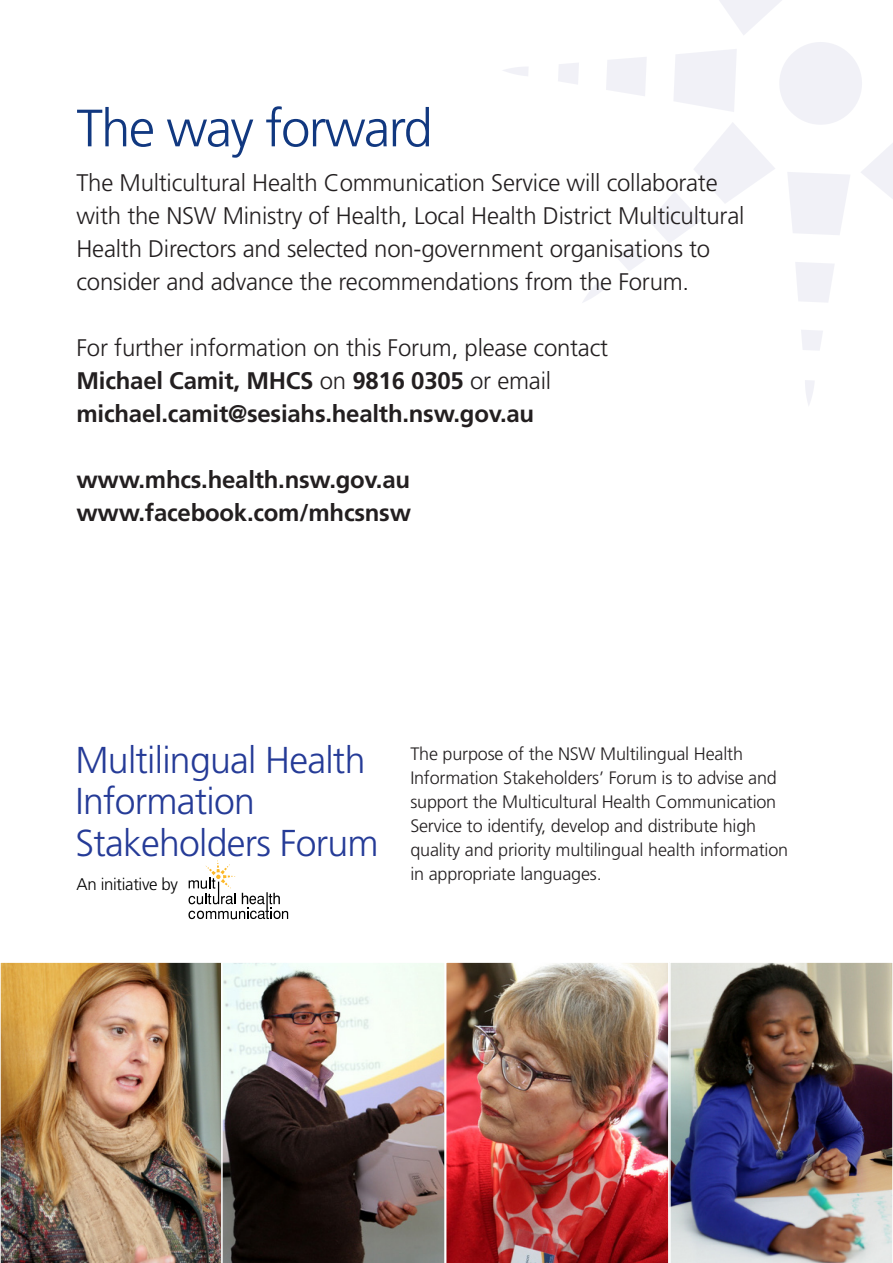
<style>
.page{position:relative;width:893px;height:1263px;background:#fff}
.page>*{position:absolute;margin:0;border:0;box-sizing:border-box;transform-origin:0 0}
.t1{font:300 52.5px "Frutiger LT Std";letter-spacing:-.03em;color:#113880}
.t2{font:300 37.35px "Frutiger LT Std";letter-spacing:-.02em;color:#253b97}
.t3{font:300 24px "Frutiger LT Std";letter-spacing:-.01em;color:#231f20}
.t4{font:700 24px "Frutiger LT Std";letter-spacing:-.01em;color:#231f20}
.t5{font:300 18px/24px "Frutiger LT Std";letter-spacing:-.01em;color:#231f20}
.t6{font:300 16.8px "Frutiger LT Std";letter-spacing:-.02em;color:#000}
.s1{font-weight:300}
</style>
<div class="page">
<svg style="left:503px;top:67px;width:25px;height:9px"></svg>
<svg style="left:801px;top:330px;width:22px;height:20px"></svg>
<svg style="left:805px;top:380px;width:9px;height:25px"></svg>
<svg style="left:558px;top:0;width:335px;height:302px"></svg>
<svg style="left:188px;top:860px;width:100px;height:59px"></svg>
<img style="left:0;top:962px;width:221px;height:301px">
<svg style="left:221px;top:963px;width:224px;height:300px"></svg>
<img style="left:446px;top:962px;width:223px;height:301px">
<img style="left:669px;top:962px;width:224px;height:301px">
<p class="t1" style="left:77px;top:98px;width:358px">The way forward</p>
<p class="t3" style="left:77px;top:169px;width:643px">The Multicultural Health Communication Service will collaborate</p>
<p class="t3" style="left:77px;top:202px;width:669px">with the NSW Ministry of Health, Local Health District Multicultural</p>
<p class="t3" style="left:77px;top:235px;width:635px">Health Directors and selected non-government organisations to</p>
<p class="t3" style="left:77px;top:268px;width:614px">consider and advance the recommendations from the Forum.</p>
<p class="t3" style="left:77px;top:334px;width:533px">For further information on this Forum, please contact</p>
<p class="t4" style="left:77px;top:367px;width:476px">Michael Camit, MHCS <span class="s1">on</span> 9816 0305 <span class="s1">or email</span></p>
<p class="t4" style="left:77px;top:400px;width:459px">michael.camit@sesiahs.health.nsw.gov.au</p>
<p class="t4" style="left:77px;top:466px;width:335px">www.mhcs.health.nsw.gov.au</p>
<p class="t4" style="left:77px;top:499px;width:336px">www.facebook.com/mhcsnsw</p>
<p class="t2" style="left:75px;top:739px;width:291px">Multilingual Health</p>
<p class="t2" style="left:75px;top:780px;width:181px">Information</p>
<p class="t2" style="left:75px;top:821px;width:305px">Stakeholders Forum</p>
<p class="t6" style="left:77px;top:875px;width:103px">An initiative by</p>
<p class="t5" style="left:410px;top:742px;width:368px">The purpose of the NSW Multilingual Health Information Stakeholders’ Forum is to advise and support the Multicultural Health Communication Service to identify, develop and distribute high</p>
<p class="t5" style="left:410px;top:838px;width:379px">quality and priority multilingual health information</p>
<p class="t5" style="left:410px;top:862px;width:193px">in appropriate languages.</p>
</div>
